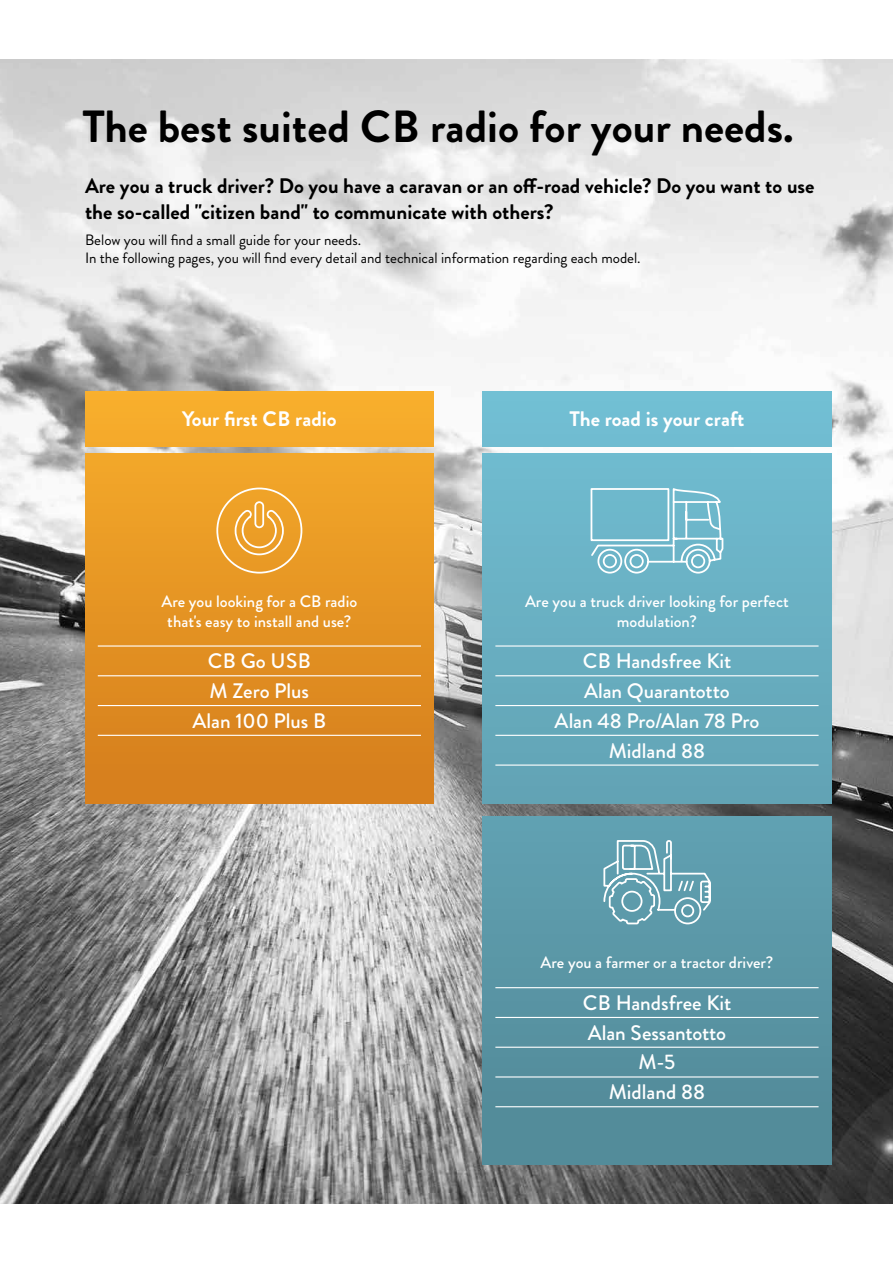
<style>
.page{position:relative;width:893px;height:1263px;background:#fff}
.page>*{position:absolute;margin:0;border:0;box-sizing:border-box;transform-origin:0 0}
.t1{font:700 45px "Brandon Grotesque";color:#000}
.t2{font:500 21px/29.7px "Brandon Grotesque";color:#fff;text-align:center}
.t3{font:700 21px/25.2px "Brandon Grotesque";color:#000}
.t4{font:700 21px "Brandon Grotesque";color:#fff}
.t5{font:500 16.5px/19.8px "Brandon Grotesque";color:#fff;text-align:center}
.t6{font:15px/18px "Brandon Grotesque";color:#000}
</style>
<div class="page">
<img style="left:0;top:60px;width:893px;height:1143px">
<div style="left:85px;top:391px;width:349px;height:55px;background:#f6ac2c"></div>
<div style="left:85px;top:454px;width:349px;height:350px;background:linear-gradient(to bottom,#f3a82a,#d57e1e)"></div>
<div style="left:483px;top:454px;width:348px;height:350px;background:linear-gradient(to right,#69afc1,#69afc1)"></div>
<div style="left:483px;top:391px;width:348px;height:55px;background:#71bed3"></div>
<div style="left:483px;top:816px;width:348px;height:348px;background:linear-gradient(to bottom,#61a1b2,#528a97)"></div>
<div style="left:216px;top:488px;width:86px;height:85px;border:2px solid #fff;border-radius:50%"></div>
<div style="left:254px;top:501px;width:10px;height:27px;border:2px solid #fff;border-radius:4px"></div>
<svg style="left:234px;top:509px;width:51px;height:47px;background:#efb051"></svg>
<svg style="left:603px;top:839px;width:108px;height:86px;background:#7cafbc"></svg>
<svg style="left:589px;top:486px;width:135px;height:88px;background:#86c2d2"></svg>
<hr style="left:98px;top:645px;width:323px;height:2px;background:#fff">
<hr style="left:98px;top:675px;width:323px;height:1px;background:#fff">
<hr style="left:98px;top:705px;width:323px;height:1px;background:#fff">
<hr style="left:98px;top:735px;width:323px;height:1px;background:#fff">
<hr style="left:495px;top:645px;width:324px;height:2px;background:#fff">
<hr style="left:495px;top:675px;width:324px;height:1px;background:#fff">
<hr style="left:495px;top:705px;width:324px;height:1px;background:#fff">
<hr style="left:495px;top:735px;width:324px;height:1px;background:#fff">
<hr style="left:495px;top:764px;width:324px;height:2px;background:#fff">
<hr style="left:495px;top:987px;width:324px;height:1px;background:#fff">
<hr style="left:495px;top:1017px;width:324px;height:1px;background:#fff">
<hr style="left:495px;top:1047px;width:324px;height:1px;background:#fff">
<hr style="left:495px;top:1076px;width:324px;height:1px;background:#fff">
<hr style="left:495px;top:1106px;width:324px;height:1px;background:#fff">
<h1 class="t1" style="left:82px;top:95px;width:713px">The best suited CB radio for your needs.</h1>
<p class="t3" style="left:85px;top:174px;width:731px">Are you a truck driver? Do you have a caravan or an off-road vehicle? Do you want to use the so-called "citizen band" to communicate with others?</p>
<p class="t6" style="left:85px;top:231px;width:557px">Below you will find a small guide for your needs.<br>In the following pages, you will find every detail and technical information regarding each model.</p>
<p class="t4" style="left:182px;top:404px;width:156px">Your first CB radio</p>
<p class="t5" style="left:162px;top:592px;width:197px">Are you looking for a CB radio that's easy to install and use?</p>
<p class="t2" style="left:193px;top:646px;width:135px">CB Go USB<br>M Zero Plus<br>Alan 100 Plus B</p>
<p class="t4" style="left:569px;top:404px;width:177px">The road is your craft</p>
<p class="t5" style="left:525px;top:592px;width:265px">Are you a truck driver looking for perfect modulation?</p>
<p class="t2" style="left:555px;top:646px;width:206px">CB Handsfree Kit<br>Alan Quarantotto<br>Alan 48 Pro/Alan 78 Pro<br>Midland 88</p>
<p class="t5" style="left:541px;top:953px;width:234px">Are you a farmer or a tractor driver?</p>
<p class="t2" style="left:583px;top:988px;width:150px">CB Handsfree Kit<br>Alan Sessantotto<br>M-5<br>Midland 88</p>
</div>
